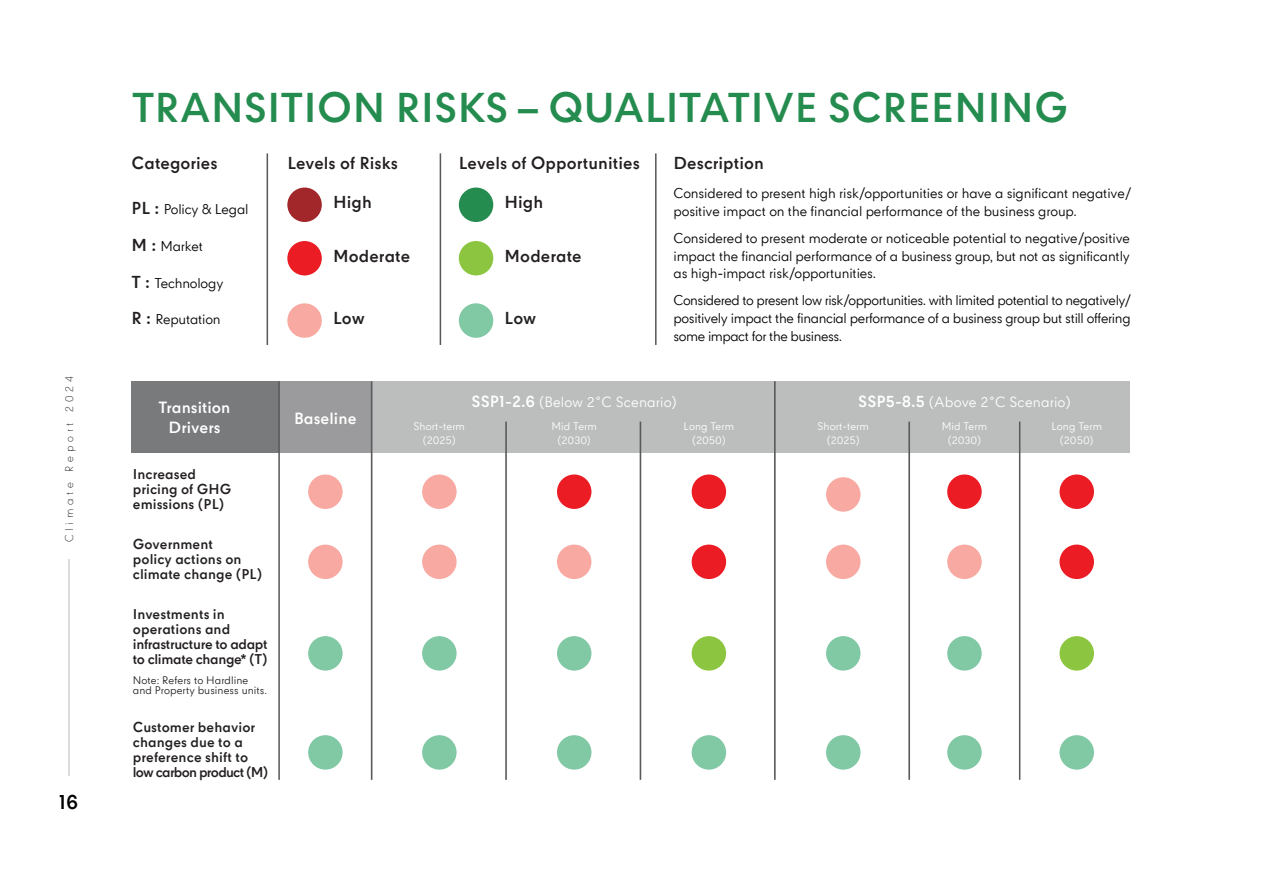
<style>
.page{position:relative;width:1263px;height:893px;background:#fff}
.page>*{position:absolute;margin:0;border:0;box-sizing:border-box;transform-origin:0 0}
.t1{font:700 39.75px "CPN";color:#258c4f}
.t2{font:700 19.5px "CPN";color:#000101}
.t3{font:700 16.5px "CPN";letter-spacing:.005em;color:#231f20}
.t4{font:700 15.45px/19.5px "CPN";letter-spacing:.005em;color:#fff;text-align:center}
.t5{font:13.95px "CPN";letter-spacing:.005em;color:#fff}
.t6{font:13.5px/17.7px "CPN";letter-spacing:-.015em;color:#000;text-align:justify}
.t7{font:700 13.5px/15px "CPN";letter-spacing:.005em;color:#231f20}
.t8{font:700 13.5px/15px "CPN";letter-spacing:-.025em;color:#231f20}
.t9{font:10.5px/13.5px "CPN";letter-spacing:.005em;color:#fff;text-align:center}
.t10{font:10.5px/10.5px "CPN";letter-spacing:.005em;color:#231f20}
.t11{font:300 10.5px "CPN";letter-spacing:.36em;color:#000101}
.s1{font-weight:700;font-size:16.5px;color:#231f20}
.s2{font-weight:700;font-size:15.45px}
</style>
<div class="page">
<div style="left:287px;top:188px;width:35px;height:34px;background:#a1272b;border-radius:50%"></div>
<div style="left:459px;top:188px;width:34px;height:34px;background:#258c4f;border-radius:50%"></div>
<div style="left:287px;top:241px;width:35px;height:34px;background:#ec1c24;border-radius:50%"></div>
<div style="left:459px;top:241px;width:34px;height:34px;background:#8cc53f;border-radius:50%"></div>
<div style="left:287px;top:303px;width:35px;height:35px;background:#f8a9a1;border-radius:50%"></div>
<div style="left:459px;top:303px;width:34px;height:35px;background:#81c8a4;border-radius:50%"></div>
<div style="left:799px;top:381px;width:331px;height:71px;background:#bcbdbd"></div>
<div style="left:132px;top:381px;width:147px;height:71px;background:#797a7c"></div>
<div style="left:279px;top:381px;width:92px;height:71px;background:#9b9b9d"></div>
<div style="left:372px;top:381px;width:242px;height:71px;background:#bcbdbd"></div>
<div style="left:614px;top:381px;width:295px;height:71px;background:#bcbdbd"></div>
<hr style="left:278px;top:381px;width:2px;height:399px;background:#58595b">
<hr style="left:371px;top:381px;width:1px;height:399px;background:#58595b">
<hr style="left:640px;top:422px;width:1px;height:358px;background:#58595b">
<hr style="left:505px;top:422px;width:2px;height:358px;background:#58595b">
<hr style="left:908px;top:422px;width:2px;height:358px;background:#58595b">
<hr style="left:774px;top:381px;width:2px;height:399px;background:#58595b">
<hr style="left:1019px;top:422px;width:1px;height:358px;background:#58595b">
<div style="left:308px;top:474px;width:35px;height:35px;background:#f8a9a1;border-radius:50%"></div>
<div style="left:422px;top:474px;width:35px;height:35px;background:#f8a9a1;border-radius:50%"></div>
<div style="left:557px;top:474px;width:34px;height:35px;background:#ec1c24;border-radius:50%"></div>
<div style="left:692px;top:474px;width:34px;height:35px;background:#ec1c24;border-radius:50%"></div>
<div style="left:947px;top:474px;width:35px;height:35px;background:#ec1c24;border-radius:50%"></div>
<div style="left:1059px;top:474px;width:35px;height:35px;background:#ec1c24;border-radius:50%"></div>
<div style="left:308px;top:545px;width:35px;height:34px;background:#f8a9a1;border-radius:50%"></div>
<div style="left:422px;top:545px;width:35px;height:34px;background:#f8a9a1;border-radius:50%"></div>
<div style="left:557px;top:545px;width:34px;height:34px;background:#f8a9a1;border-radius:50%"></div>
<div style="left:692px;top:545px;width:34px;height:34px;background:#ec1c24;border-radius:50%"></div>
<div style="left:947px;top:545px;width:35px;height:34px;background:#f8a9a1;border-radius:50%"></div>
<div style="left:1059px;top:545px;width:35px;height:34px;background:#ec1c24;border-radius:50%"></div>
<div style="left:308px;top:636px;width:35px;height:35px;background:#81c8a4;border-radius:50%"></div>
<div style="left:422px;top:636px;width:35px;height:35px;background:#81c8a4;border-radius:50%"></div>
<div style="left:557px;top:636px;width:34px;height:35px;background:#81c8a4;border-radius:50%"></div>
<div style="left:692px;top:636px;width:34px;height:35px;background:#8cc53f;border-radius:50%"></div>
<div style="left:947px;top:636px;width:35px;height:35px;background:#81c8a4;border-radius:50%"></div>
<div style="left:1059px;top:636px;width:35px;height:35px;background:#8cc53f;border-radius:50%"></div>
<div style="left:308px;top:735px;width:35px;height:35px;background:#81c8a4;border-radius:50%"></div>
<div style="left:422px;top:735px;width:35px;height:35px;background:#81c8a4;border-radius:50%"></div>
<div style="left:557px;top:735px;width:34px;height:35px;background:#81c8a4;border-radius:50%"></div>
<div style="left:692px;top:735px;width:34px;height:35px;background:#81c8a4;border-radius:50%"></div>
<div style="left:947px;top:735px;width:35px;height:35px;background:#81c8a4;border-radius:50%"></div>
<div style="left:826px;top:545px;width:34px;height:34px;background:#f8a9a1;border-radius:50%"></div>
<div style="left:826px;top:636px;width:34px;height:35px;background:#81c8a4;border-radius:50%"></div>
<div style="left:826px;top:735px;width:34px;height:35px;background:#81c8a4;border-radius:50%"></div>
<div style="left:1059px;top:735px;width:35px;height:35px;background:#81c8a4;border-radius:50%"></div>
<div style="left:826px;top:477px;width:34px;height:35px;background:#f8a9a1;border-radius:50%"></div>
<hr style="left:440px;top:153px;width:1px;height:192px;background:#58595b">
<hr style="left:267px;top:153px;width:1px;height:192px;background:#58595b">
<hr style="left:655px;top:153px;width:1px;height:192px;background:#58595b">
<hr style="left:68px;top:560px;width:2px;height:216px;background:#dadcdd">
<p class="t11" style="left:62px;top:542px;width:167px;rotate:-90deg">Climate Report 2024</p>
<h2 class="t2" style="left:59px;top:791px;width:21px">16</h2>
<h1 class="t1" style="left:132px;top:85px;width:938px">TRANSITION RISKS – QUALITATIVE SCREENING</h1>
<p class="t3" style="left:132px;top:154px;width:88px">Categories</p>
<p class="t3" style="left:287px;top:154px;width:112px">Levels of Risks</p>
<p class="t3" style="left:459px;top:154px;width:183px">Levels of Opportunities</p>
<p class="t3" style="left:673px;top:154px;width:92px">Description</p>
<p class="t6" style="left:673px;top:186px;width:460px">Considered to present high risk/opportunities or have a significant negative/ positive impact on the financial performance of the business group.</p>
<p class="t3" style="left:333px;top:193px;width:40px">High</p>
<p class="t3" style="left:504px;top:193px;width:40px">High</p>
<p class="t6" style="left:132px;top:202px;width:118px"><span class="s1">PL :</span> Policy &amp; Legal</p>
<p class="t6" style="left:132px;top:239px;width:73px"><span class="s1">M :</span> Market</p>
<p class="t6" style="left:132px;top:275px;width:93px"><span class="s1">T :</span> Technology</p>
<p class="t6" style="left:132px;top:312px;width:91px"><span class="s1">R :</span> Reputation</p>
<p class="t6" style="left:673px;top:231px;width:458px">Considered to present moderate or noticeable potential to negative/positive impact the financial performance of a business group, but not as significantly as high-impact risk/opportunities.</p>
<p class="t3" style="left:333px;top:246px;width:79px">Moderate</p>
<p class="t3" style="left:504px;top:246px;width:79px">Moderate</p>
<p class="t6" style="left:673px;top:293px;width:460px">Considered to present low risk/opportunities. with limited potential to negatively/ positively impact the financial performance of a business group but still offering some impact for the business.</p>
<p class="t3" style="left:333px;top:309px;width:33px">Low</p>
<p class="t3" style="left:504px;top:309px;width:33px">Low</p>
<p class="t4" style="left:159px;top:398px;width:73px">Transition<br>Drivers</p>
<p class="t4" style="left:294px;top:409px;width:64px">Baseline</p>
<p class="t7" style="left:133px;top:467px;width:100px">Increased pricing of GHG emissions (PL)</p>
<p class="t7" style="left:133px;top:537px;width:131px">Government<br>policy actions on climate change (PL)</p>
<p class="t8" style="left:133px;top:607px;width:136px">Investments in operations and infrastructure to adapt to climate change* (T)</p>
<p class="t10" style="left:133px;top:676px;width:136px">Note: Refers to Hardline and Property business units.</p>
<p class="t7" style="left:133px;top:720px;width:137px">Customer behavior changes due to a preference shift to low carbon product (M)</p>
<p class="t5" style="left:472px;top:393px;width:207px"><span class="s2">SSP1-2.6</span> (Below 2°C Scenario)</p>
<p class="t9" style="left:414px;top:421px;width:53px">Short-term (2025)</p>
<p class="t9" style="left:551px;top:421px;width:47px">Mid Term (2030)</p>
<p class="t5" style="left:858px;top:393px;width:214px"><span class="s2">SSP5-8.5</span> (Above 2°C Scenario)</p>
<p class="t9" style="left:817px;top:421px;width:53px">Short-term (2025)</p>
<p class="t9" style="left:1051px;top:421px;width:52px">Long Term (2050)</p>
<p class="t9" style="left:683px;top:421px;width:52px">Long Term (2050)</p>
<p class="t9" style="left:942px;top:421px;width:47px">Mid Term (2030)</p>
</div>
